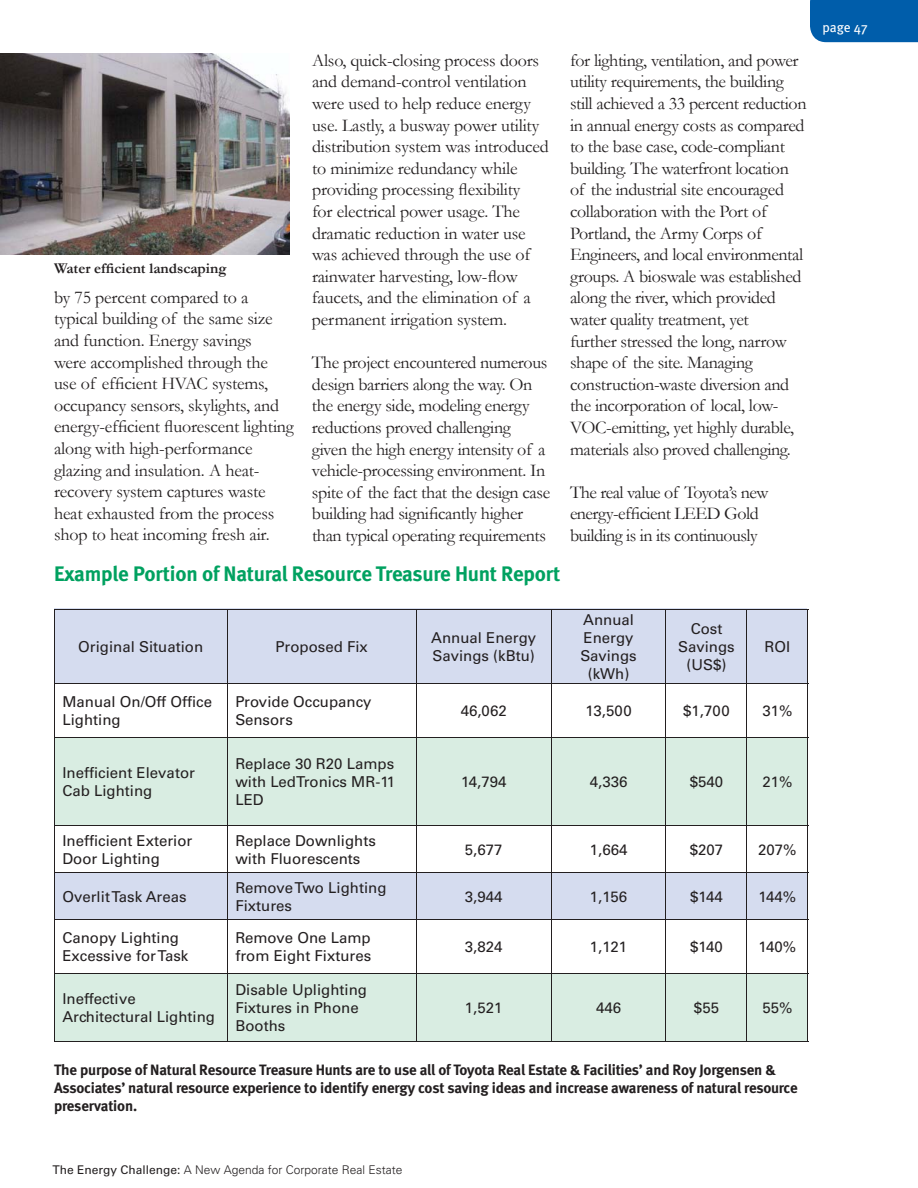
<style>
.page{position:relative;width:918px;height:1188px;background:#fff}
.page>*{position:absolute;margin:0;border:0;box-sizing:border-box;transform-origin:0 0}
.t1{font:700 21px "Meta";letter-spacing:-.01em;color:#00a160}
.t2{font:18px/21.6px "Garamond";letter-spacing:-.02em;color:#231f20}
.t3{font:15px/18px "Univers";color:#231f20}
.t4{font:700 15px/18px "Meta";letter-spacing:-.015em;color:#231f20}
.t5{font:700 15px "Garamond";color:#231f20}
.t6{font:13.5px "Meta";letter-spacing:-.005em;color:#fff}
.t7{font:300 12px "Univers";color:#231f20}
.s1{font-weight:400}
</style>
<div class="page">
<div style="left:810px;top:0;width:108px;height:42px;background:#005daa"></div>
<img style="left:0;top:53px;width:289px;height:201px">
<div style="left:54px;top:608px;width:753px;height:76px;background:#d5dcef"></div>
<div style="left:54px;top:738px;width:753px;height:87px;background:#d9ede2"></div>
<div style="left:54px;top:873px;width:753px;height:46px;background:#d5dcef"></div>
<div style="left:54px;top:975px;width:753px;height:66px;background:#d9ede2"></div>
<hr style="left:54px;top:609px;width:754px;height:1px;background:#231f20">
<hr style="left:54px;top:683px;width:754px;height:1px;background:#231f20">
<hr style="left:54px;top:737px;width:754px;height:1px;background:#231f20">
<hr style="left:54px;top:825px;width:754px;height:1px;background:#231f20">
<hr style="left:54px;top:872px;width:754px;height:1px;background:#231f20">
<hr style="left:54px;top:919px;width:754px;height:1px;background:#231f20">
<hr style="left:54px;top:973px;width:754px;height:1px;background:#231f20">
<hr style="left:54px;top:1041px;width:754px;height:1px;background:#231f20">
<hr style="left:54px;top:610px;width:1px;height:73px;background:#231f20">
<hr style="left:54px;top:684px;width:1px;height:53px;background:#231f20">
<hr style="left:54px;top:738px;width:1px;height:87px;background:#231f20">
<hr style="left:54px;top:826px;width:1px;height:46px;background:#231f20">
<hr style="left:54px;top:873px;width:1px;height:46px;background:#231f20">
<hr style="left:54px;top:920px;width:1px;height:53px;background:#231f20">
<hr style="left:54px;top:974px;width:1px;height:67px;background:#231f20">
<hr style="left:227px;top:610px;width:1px;height:73px;background:#231f20">
<hr style="left:416px;top:610px;width:1px;height:73px;background:#231f20">
<hr style="left:551px;top:610px;width:1px;height:73px;background:#231f20">
<hr style="left:666px;top:610px;width:1px;height:73px;background:#231f20">
<hr style="left:747px;top:610px;width:1px;height:73px;background:#231f20">
<hr style="left:807px;top:610px;width:1px;height:73px;background:#231f20">
<hr style="left:227px;top:684px;width:1px;height:53px;background:#231f20">
<hr style="left:416px;top:684px;width:1px;height:53px;background:#231f20">
<hr style="left:551px;top:684px;width:1px;height:53px;background:#231f20">
<hr style="left:666px;top:684px;width:1px;height:53px;background:#231f20">
<hr style="left:747px;top:684px;width:1px;height:53px;background:#231f20">
<hr style="left:807px;top:684px;width:1px;height:53px;background:#231f20">
<hr style="left:227px;top:738px;width:1px;height:87px;background:#231f20">
<hr style="left:416px;top:738px;width:1px;height:87px;background:#231f20">
<hr style="left:551px;top:738px;width:1px;height:87px;background:#231f20">
<hr style="left:666px;top:738px;width:1px;height:87px;background:#231f20">
<hr style="left:747px;top:738px;width:1px;height:87px;background:#231f20">
<hr style="left:807px;top:738px;width:1px;height:87px;background:#231f20">
<hr style="left:227px;top:826px;width:1px;height:46px;background:#231f20">
<hr style="left:416px;top:826px;width:1px;height:46px;background:#231f20">
<hr style="left:551px;top:826px;width:1px;height:46px;background:#231f20">
<hr style="left:666px;top:826px;width:1px;height:46px;background:#231f20">
<hr style="left:747px;top:826px;width:1px;height:46px;background:#231f20">
<hr style="left:807px;top:826px;width:1px;height:46px;background:#231f20">
<hr style="left:227px;top:873px;width:1px;height:46px;background:#231f20">
<hr style="left:416px;top:873px;width:1px;height:46px;background:#231f20">
<hr style="left:551px;top:873px;width:1px;height:46px;background:#231f20">
<hr style="left:666px;top:873px;width:1px;height:46px;background:#231f20">
<hr style="left:747px;top:873px;width:1px;height:46px;background:#231f20">
<hr style="left:807px;top:873px;width:1px;height:46px;background:#231f20">
<hr style="left:227px;top:920px;width:1px;height:53px;background:#231f20">
<hr style="left:416px;top:920px;width:1px;height:53px;background:#231f20">
<hr style="left:551px;top:920px;width:1px;height:53px;background:#231f20">
<hr style="left:666px;top:920px;width:1px;height:53px;background:#231f20">
<hr style="left:747px;top:920px;width:1px;height:53px;background:#231f20">
<hr style="left:807px;top:920px;width:1px;height:53px;background:#231f20">
<hr style="left:227px;top:974px;width:1px;height:67px;background:#231f20">
<hr style="left:416px;top:974px;width:1px;height:67px;background:#231f20">
<hr style="left:551px;top:974px;width:1px;height:67px;background:#231f20">
<hr style="left:666px;top:974px;width:1px;height:67px;background:#231f20">
<hr style="left:747px;top:974px;width:1px;height:67px;background:#231f20">
<hr style="left:807px;top:974px;width:1px;height:67px;background:#231f20">
<p class="t5" style="left:54px;top:260px;width:174px">Water efficient landscaping</p>
<p class="t2" style="left:54px;top:287px;width:242px">by 75 percent compared to a typical building of the same size and function. Energy savings<br>were accomplished through the use of efficient HVAC systems, occupancy sensors, skylights, and energy-efficient fluorescent lighting along with high-performance glazing and insulation. A heat&shy;recovery system captures waste heat exhausted from the process shop to heat incoming fresh air.</p>
<p class="t2" style="left:312px;top:50px;width:238px">Also, quick-closing process doors and demand-control ventilation were used to help reduce energy use. Lastly, a busway power utility distribution system was introduced to minimize redundancy while providing processing flexibility<br>for electrical power usage. The dramatic reduction in water use was achieved through the use of rainwater harvesting, low-flow faucets, and the elimination of a permanent irrigation system.</p>
<p class="t2" style="left:312px;top:352px;width:240px">The project encountered numerous design barriers along the way. On the energy side, modeling energy reductions proved challenging given the high energy intensity of a vehicle-processing environment. In spite of the fact that the design case building had significantly higher than typical operating requirements</p>
<p class="t1" style="left:54px;top:567px;width:508px">Example Portion of Natural Resource Treasure Hunt Report</p>
<p class="t2" style="left:570px;top:50px;width:238px">for lighting, ventilation, and power utility requirements, the building still achieved a 33 percent reduction in annual energy costs as compared to the base case, code-compliant building. The waterfront location of the industrial site encouraged collaboration with the Port of Portland, the Army Corps of Engineers, and local environmental groups. A bioswale was established along the river, which provided water quality treatment, yet<br>further stressed the long, narrow shape of the site. Managing construction-waste diversion and the incorporation of local, low-VOC-emitting, yet highly durable, materials also proved challenging.</p>
<p class="t2" style="left:570px;top:482px;width:200px">The real value of Toyota’s new energy-efficient LEED Gold building is in its continuously</p>
<p class="t3" style="left:78px;top:639px;width:127px">Original Situation</p>
<p class="t3" style="left:276px;top:639px;width:94px">Proposed Fix</p>
<p class="t3" style="left:431px;top:630px;width:107px">Annual Energy<br>Savings (kBtu)</p>
<p class="t3" style="left:580px;top:612px;width:58px;text-align:center">Annual<br>Energy<br>Savings (kWh)</p>
<p class="t3" style="left:678px;top:621px;width:58px;text-align:center">Cost<br>Savings (US$)</p>
<p class="t3" style="left:764px;top:639px;width:27px">ROI</p>
<p class="t3" style="left:62px;top:694px;width:151px">Manual On/Off Office<br>Lighting</p>
<p class="t3" style="left:235px;top:694px;width:138px">Provide Occupancy<br>Sensors</p>
<p class="t3" style="left:461px;top:703px;width:47px">46,062</p>
<p class="t3" style="left:586px;top:703px;width:48px">13,500</p>
<p class="t3" style="left:683px;top:703px;width:48px">$1,700</p>
<p class="t3" style="left:762px;top:703px;width:32px">31%</p>
<p class="t3" style="left:62px;top:765px;width:134px">Inefficient Elevator<br>Cab Lighting</p>
<p class="t3" style="left:235px;top:756px;width:161px;text-align:justify">Replace 30 R20 Lamps with LedTronics MR-11<br>LED</p>
<p class="t3" style="left:461px;top:774px;width:47px">14,794</p>
<p class="t3" style="left:590px;top:774px;width:39px">4,336</p>
<p class="t3" style="left:690px;top:774px;width:35px">$540</p>
<p class="t3" style="left:762px;top:774px;width:32px">21%</p>
<p class="t3" style="left:62px;top:833px;width:132px">Inefficient Exterior<br>Door Lighting</p>
<p class="t3" style="left:235px;top:833px;width:142px">Replace Downlights with Fluorescents</p>
<p class="t3" style="left:465px;top:842px;width:39px">5,677</p>
<p class="t3" style="left:590px;top:842px;width:39px">1,664</p>
<p class="t3" style="left:690px;top:842px;width:35px">$207</p>
<p class="t3" style="left:758px;top:842px;width:40px">207%</p>
<p class="t3" style="left:62px;top:889px;width:126px">Overlit Task Areas</p>
<p class="t3" style="left:235px;top:880px;width:153px">Remove Two Lighting<br>Fixtures</p>
<p class="t3" style="left:465px;top:889px;width:39px">3,944</p>
<p class="t3" style="left:590px;top:889px;width:39px">1,156</p>
<p class="t3" style="left:690px;top:889px;width:34px">$144</p>
<p class="t3" style="left:758px;top:889px;width:39px">144%</p>
<p class="t3" style="left:62px;top:930px;width:127px">Canopy Lighting<br>Excessive for Task</p>
<p class="t3" style="left:235px;top:930px;width:137px">Remove One Lamp from Eight Fixtures</p>
<p class="t3" style="left:465px;top:939px;width:39px">3,824</p>
<p class="t3" style="left:590px;top:939px;width:39px">1,121</p>
<p class="t3" style="left:690px;top:939px;width:34px">$140</p>
<p class="t3" style="left:758px;top:939px;width:39px">140%</p>
<p class="t3" style="left:62px;top:991px;width:154px">Ineffective<br>Architectural Lighting</p>
<p class="t3" style="left:235px;top:982px;width:133px">Disable Uplighting<br>Fixtures in Phone<br>Booths</p>
<p class="t3" style="left:465px;top:1000px;width:39px">1,521</p>
<p class="t3" style="left:596px;top:1000px;width:27px">446</p>
<p class="t3" style="left:694px;top:1000px;width:27px">$55</p>
<p class="t3" style="left:762px;top:1000px;width:32px">55%</p>
<p class="t4" style="left:54px;top:1063px;width:745px">The purpose of Natural Resource Treasure Hunts are to use all of Toyota Real Estate &amp; Facilities’ and Roy Jorgensen &amp;<br>Associates’ natural resource experience to identify energy cost saving ideas and increase awareness of natural resource preservation.</p>
<p class="t6" style="left:823px;top:23px;width:47px">page 47</p>
<p class="t7" style="left:52px;top:1165px;width:352px"><span class="s1">The Energy Challenge:</span> A New Agenda for Corporate Real Estate</p>
</div>
